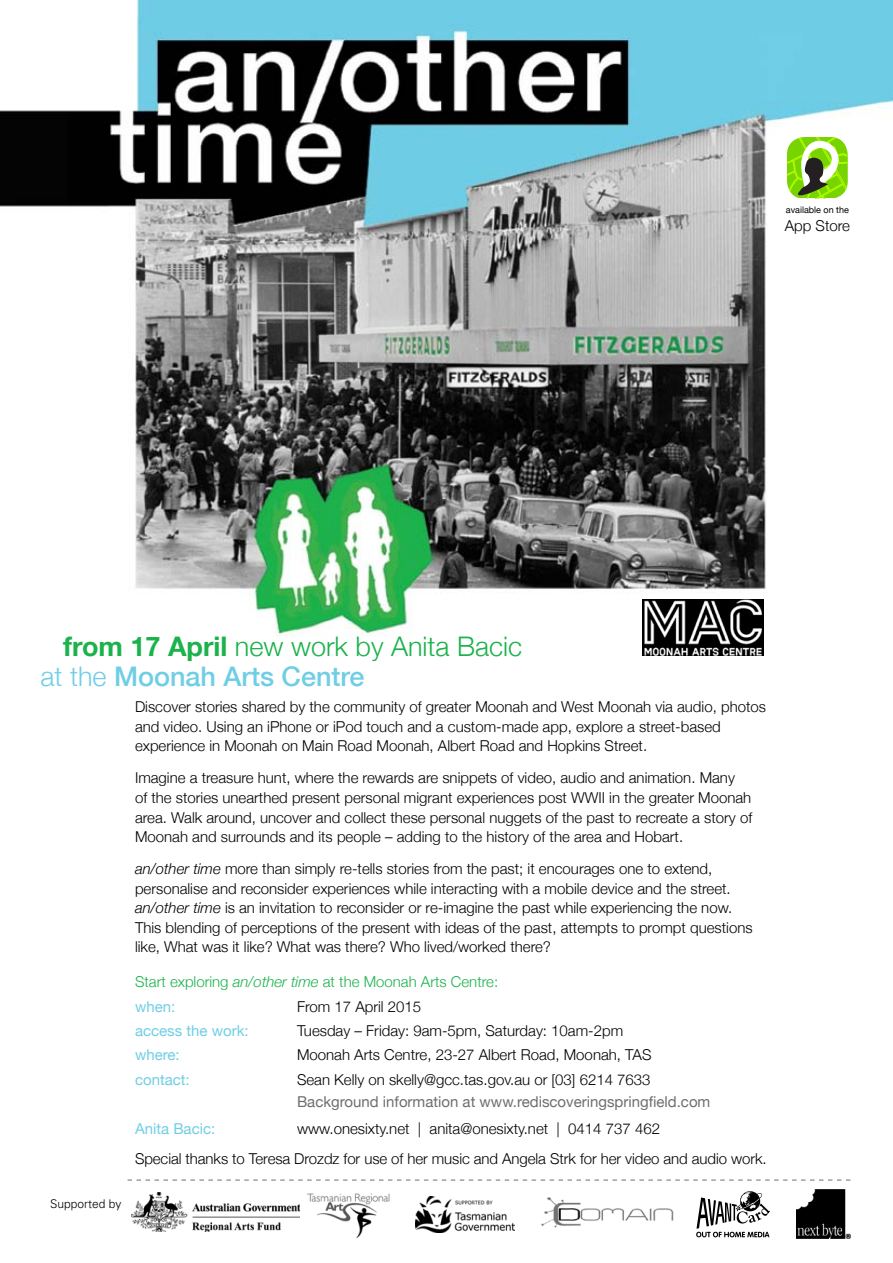
<style>
.page{position:relative;width:893px;height:1263px;background:#fff}
.page>*{position:absolute;margin:0;border:0;box-sizing:border-box;transform-origin:0 0}
.t1{font:300 27px/30px "Helvetica Neue";color:#1bb24b}
.t2{font:300 15px/19.5px "Helvetica Neue";color:#000}
.t3{font:15px "Helvetica Neue";color:#6d6e71}
.t4{font:300 15px/24.3px "Helvetica Neue";color:#1bb24b}
.t5{font:15px "Helvetica Neue";color:#6fcee5}
.t6{font:300 12px "Univers";color:#000}
.t7{font:9px "Helvetica Neue";color:#000}
.s1{font-weight:700}
.s2{color:#6fcee5}
.s3{font-weight:500;color:#6fcee5}
.s4{font-style:italic}
.s5{font-weight:400;color:#6fcee5}
</style>
<div class="page">
<img style="left:0;top:0;width:893px;height:637px">
<svg style="left:128px;top:1180px;width:722px;height:1px"></svg>
<img style="left:415px;top:1196px;width:100px;height:36px">
<img style="left:132px;top:1193px;width:168px;height:39px">
<img style="left:307px;top:1193px;width:83px;height:45px">
<img style="left:541px;top:1197px;width:133px;height:31px">
<svg style="left:696px;top:1191px;width:74px;height:46px"></svg>
<svg style="left:787px;top:137px;width:61px;height:62px"></svg>
<img style="left:796px;top:1190px;width:54px;height:49px">
<img style="left:642px;top:600px;width:122px;height:56px">
<p class="t7" style="left:786px;top:204px;width:65px">available on the</p>
<p class="t2" style="left:785px;top:215px;width:67px">App Store</p>
<h1 class="t1" style="left:40px;top:631px;width:483px;text-indent:23px"><span class="s1">from 17 April</span> new work by Anita Bacic <span class="s2">at the</span> <span class="s3">Moonah Arts Centre</span></h1>
<p class="t2" style="left:135px;top:697px;width:632px">Discover stories shared by the community of greater Moonah and West Moonah via audio, photos and video. Using an iPhone or iPod touch and a custom-made app, explore a street-based experience in Moonah on Main Road Moonah, Albert Road and Hopkins Street.</p>
<p class="t2" style="left:135px;top:768px;width:619px">Imagine a treasure hunt, where the rewards are snippets of video, audio and animation. Many<br>of the stories unearthed present personal migrant experiences post WWII in the greater Moonah area. Walk around, uncover and collect these personal nuggets of the past to recreate a story of Moonah and surrounds and its people – adding to the history of the area and Hobart.</p>
<p class="t2" style="left:135px;top:859px;width:619px"><span class="s4">an/other time</span> more than simply re-tells stories from the past; it encourages one to extend, personalise and reconsider experiences while interacting with a mobile device and the street. <span class="s4">an/other time</span> is an invitation to reconsider or re-imagine the past while experiencing the now.<br>This blending of perceptions of the present with ideas of the past, attempts to prompt questions like, What was it like? What was there? Who lived/worked there?</p>
<p class="t4" style="left:135px;top:969px;width:365px">Start exploring <span class="s4">an/other time</span> at the Moonah Arts Centre: <span class="s5">when:</span></p>
<p class="t2" style="left:297px;top:996px;width:126px">From 17 April 2015</p>
<p class="t6" style="left:50px;top:1196px;width:73px">Supported by</p>
<p class="t5" style="left:135px;top:1022px;width:115px">access the work:</p>
<p class="t2" style="left:297px;top:1021px;width:328px">Tuesday – Friday: 9am-5pm, Saturday: 10am-2pm</p>
<p class="t5" style="left:135px;top:1046px;width:46px">where:</p>
<p class="t2" style="left:297px;top:1045px;width:356px">Moonah Arts Centre, 23-27 Albert Road, Moonah, TAS</p>
<p class="t5" style="left:135px;top:1070px;width:56px">contact:</p>
<p class="t2" style="left:297px;top:1069px;width:355px">Sean Kelly on skelly@gcc.tas.gov.au or [03] 6214 7633</p>
<p class="t3" style="left:297px;top:1093px;width:415px">Background information at www.rediscoveringspringfield.com</p>
<p class="t5" style="left:135px;top:1119px;width:82px">Anita Bacic:</p>
<p class="t2" style="left:135px;top:1112px;width:633px;line-height:30.8px;text-indent:162px">www.onesixty.net | anita@onesixty.net | 0414 737 462<br>Special thanks to Teresa Drozdz for use of her music and Angela Strk for her video and audio work.</p>
</div>
